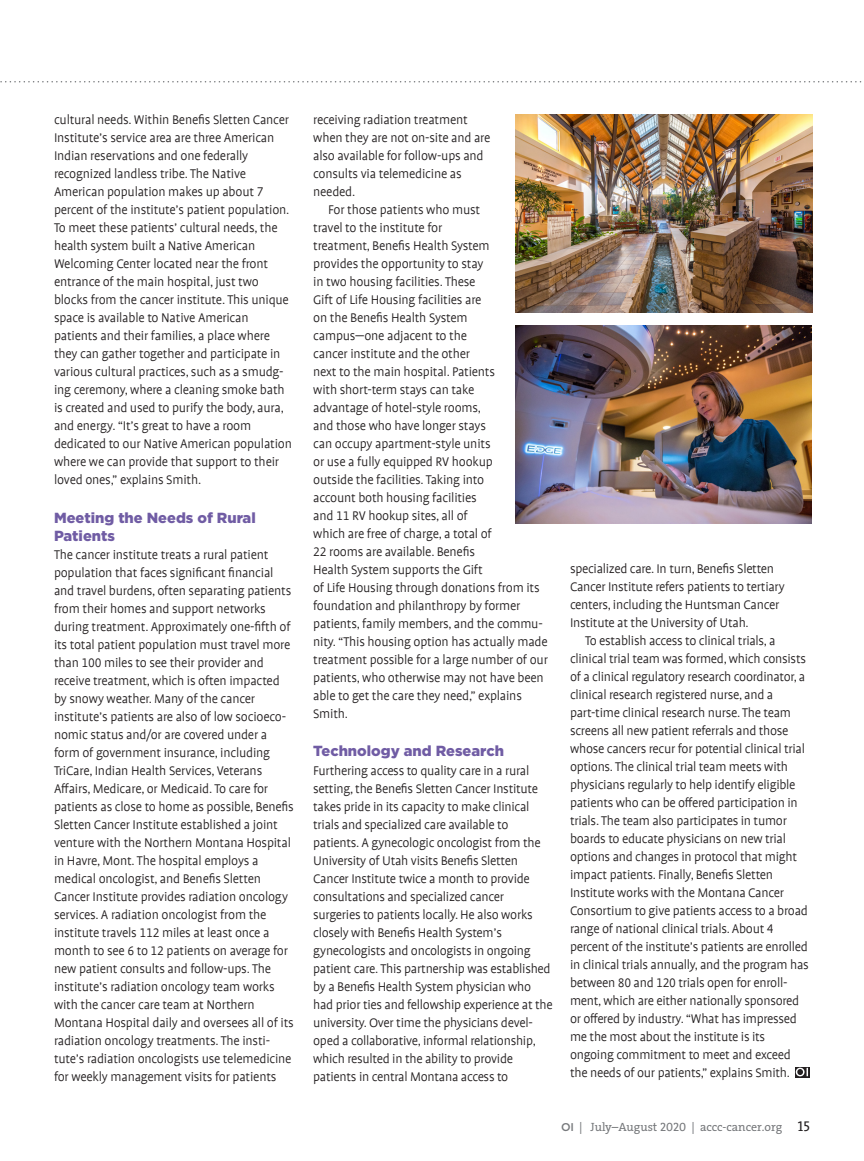
<style>
.page{position:relative;width:864px;height:1161px;background:#fff}
.page>*{position:absolute;margin:0;border:0;box-sizing:border-box;transform-origin:0 0}
.Spotlight_H1{font:900 14.7px/18px "Gotham";color:#705ca4}
.Spotlight_Indent{font:300 14.25px/18px "Profile Offc";letter-spacing:-.015em;color:#231f20}
.Spotlight_No_Indent{font:300 14.25px/18px "Profile Offc";letter-spacing:-.015em;color:#231f20}
.t1{font:12px "The Serif B W5 Plain";color:#76787b}
.s1{font-family:"Gotham";font-weight:500;font-size:11.25px}
.s2{font-family:"The Serif Caps"}
.s3{font-family:"The Serif Caps";font-size:14.25px;color:#231f20}
</style>
<div class="page">
<div style="left:795px;top:1067px;width:15px;height:10px;background:#2b2728"></div>
<svg style="left:796px;top:1068px;width:12px;height:8px"></svg>
<svg style="left:0;top:81px;width:862px;height:1px"></svg>
<img style="left:515px;top:325px;width:297px;height:198px">
<img style="left:516px;top:114px;width:296px;height:198px">
<p class="Spotlight_Indent" style="left:54px;top:112px;width:240px">cultural needs. Within Benefis Sletten Cancer Institute’s service area are three American Indian reservations and one federally recognized landless tribe. The Native American population makes up about 7 percent of the institute’s patient population.<br>To meet these patients’ cultural needs, the health system built a Native American Welcoming Center located near the front entrance of the main hospital, just two blocks from the cancer institute. This unique space is available to Native American patients and their families, a place where they can gather together and participate in various cultural practices, such as a smudg&shy;ing ceremony, where a cleaning smoke bath is created and used to purify the body, aura, and energy. “It’s great to have a room dedicated to our Native American population where we can provide that support to their loved ones,” explains Smith.</p>
<p class="Spotlight_H1" style="left:54px;top:508px;width:203px">Meeting the Needs of Rural<br>Patients</p>
<p class="Spotlight_No_Indent" style="left:54px;top:547px;width:241px">The cancer institute treats a rural patient population that faces significant financial and travel burdens, often separating patients from their homes and support networks during treatment. Approximately one-fifth of its total patient population must travel more than 100 miles to see their provider and receive treatment, which is often impacted by snowy weather. Many of the cancer institute’s patients are also of low socioeco&shy;nomic status and/or are covered under a form of government insurance, including TriCare, Indian Health Services, Veterans Affairs, Medicare, or Medicaid. To care for patients as close to home as possible, Benefis Sletten Cancer Institute established a joint venture with the Northern Montana Hospital in Havre, Mont. The hospital employs a medical oncologist, and Benefis Sletten Cancer Institute provides radiation oncology services. A radiation oncologist from the institute travels 112 miles at least once a month to see 6 to 12 patients on average for new patient consults and follow-ups. The institute’s radiation oncology team works with the cancer care team at Northern Montana Hospital daily and oversees all of its radiation oncology treatments. The insti&shy;tute’s radiation oncologists use telemedicine for weekly management visits for patients</p>
<p class="Spotlight_No_Indent" style="left:313px;top:112px;width:179px">receiving radiation treatment when they are not on-site and are also available for follow-ups and consults via telemedicine as needed.</p>
<p class="Spotlight_Indent" style="left:313px;top:202px;width:236px;text-indent:15px">For those patients who must<br>travel to the institute for<br>treatment, Benefis Health System<br>provides the opportunity to stay<br>in two housing facilities. These<br>Gift of Life Housing facilities are<br>on the Benefis Health System<br>campus—one adjacent to the<br>cancer institute and the other<br>next to the main hospital. Patients<br>with short-term stays can take<br>advantage of hotel-style rooms,<br>and those who have longer stays<br>can occupy apartment-style units<br>or use a fully equipped RV hookup<br>outside the facilities. Taking into<br>account both housing facilities<br>and 11 RV hookup sites, all of<br>which are free of charge, a total of<br>22 rooms are available. Benefis<br>Health System supports the Gift<br>of Life Housing through donations from its foundation and philanthropy by former patients, family members, and the commu&shy;nity. “This housing option has actually made treatment possible for a large number of our patients, who otherwise may not have been able to get the care they need,” explains Smith.</p>
<p class="Spotlight_H1" style="left:313px;top:742px;width:192px">Technology and Research</p>
<p class="Spotlight_No_Indent" style="left:313px;top:762px;width:241px">Furthering access to quality care in a rural setting, the Benefis Sletten Cancer Institute takes pride in its capacity to make clinical trials and specialized care available to patients. A gynecologic oncologist from the University of Utah visits Benefis Sletten Cancer Institute twice a month to provide consultations and specialized cancer surgeries to patients locally. He also works closely with Benefis Health System’s gynecologists and oncologists in ongoing patient care. This partnership was established by a Benefis Health System physician who had prior ties and fellowship experience at the university. Over time the physicians devel&shy;oped a collaborative, informal relationship, which resulted in the ability to provide patients in central Montana access to</p>
<p class="Spotlight_No_Indent" style="left:570px;top:561px;width:216px">specialized care. In turn, Benefis Sletten Cancer Institute refers patients to tertiary centers, including the Huntsman Cancer Institute at the University of Utah.</p>
<p class="Spotlight_Indent" style="left:570px;top:633px;width:240px;text-indent:15px">To establish access to clinical trials, a clinical trial team was formed, which consists of a clinical regulatory research coordinator, a clinical research registered nurse, and a part-time clinical research nurse. The team screens all new patient referrals and those whose cancers recur for potential clinical trial options. The clinical trial team meets with physicians regularly to help identify eligible patients who can be offered participation in trials. The team also participates in tumor boards to educate physicians on new trial options and changes in protocol that might impact patients. Finally, Benefis Sletten Institute works with the Montana Cancer Consortium to give patients access to a broad range of national clinical trials. About 4 percent of the institute’s patients are enrolled in clinical trials annually, and the program has between 80 and 120 trials open for enroll&shy;ment, which are either nationally sponsored or offered by industry. “What has impressed me the most about the institute is its ongoing commitment to meet and exceed the needs of our patients,” explains Smith.</p>
<p class="t1" style="left:561px;top:1119px;width:251px"><span class="s1">OI</span> | July–August <span class="s2">2020</span> | accc-cancer.org <span class="s3">15</span></p>
</div>
